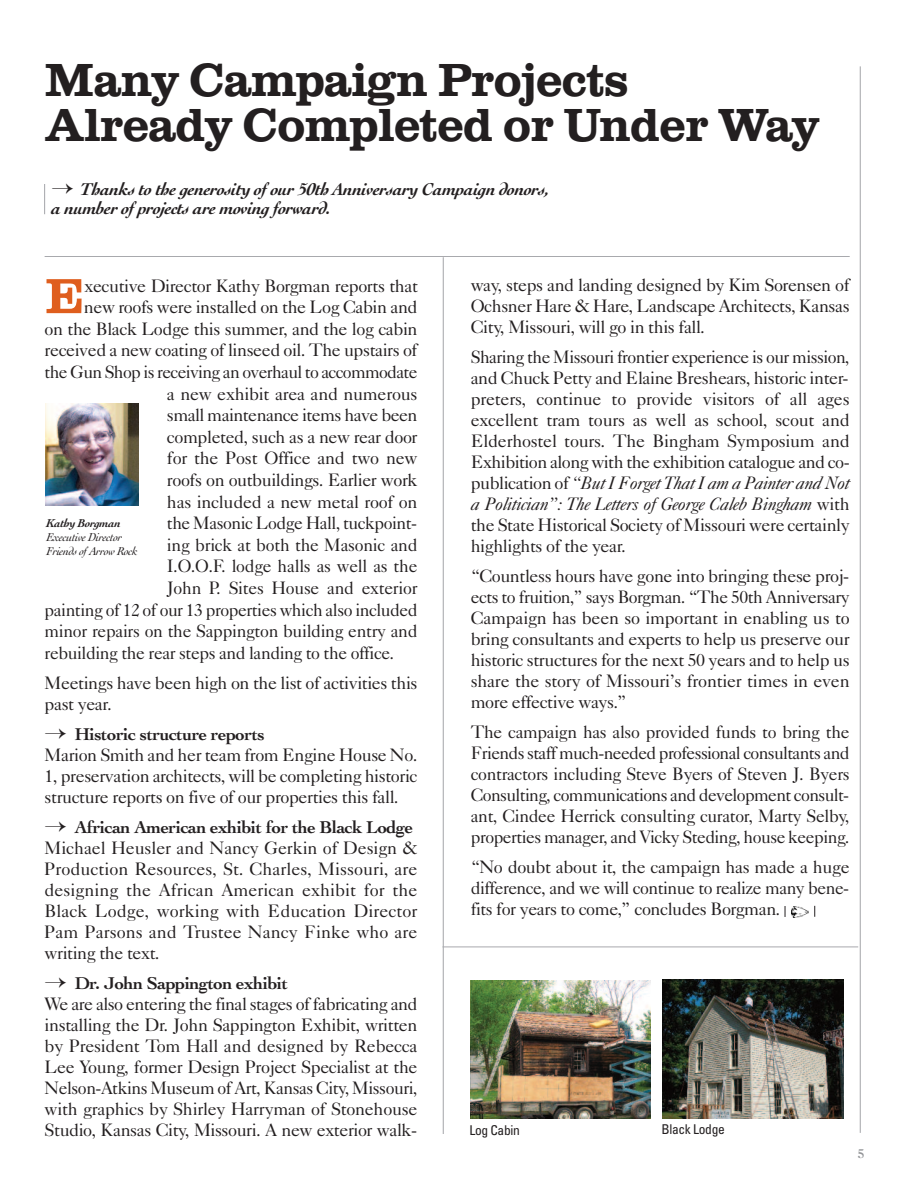
<style>
.page{position:relative;width:918px;height:1188px;background:#fff}
.page>*{position:absolute;margin:0;border:0;box-sizing:border-box;transform-origin:0 0}
.t1{font:700 51px "Clarendon T";color:#df5e1e}
.t2{font:700 48px/45px "Clarendon T";letter-spacing:-.025em;color:#231f20}
.t3{font:18px/21px "Caslon Five Forty";letter-spacing:-.025em;color:#231f20;text-align:justify}
.t4{font:italic 700 18px/18.8px "Cochin";letter-spacing:-.025em;color:#231f20}
.t5{font:700 18px "Cochin";letter-spacing:-.025em;color:#231f20}
.t6{font:condensed 13.5px "Univers";letter-spacing:-.025em;color:#231f20}
.t7{font:italic 12px/14.4px "Cochin";letter-spacing:-.025em;color:#231f20}
.t8{font:italic 700 12px "Cochin";letter-spacing:-.025em;color:#231f20}
.t9{font:12px "Caslon Three";color:#939598}
.s1{font-style:italic}
</style>
<div class="page">
<hr style="left:860px;top:66px;width:1px;height:1067px;background:#a8a9ad">
<hr style="left:443px;top:257px;width:1px;height:877px;background:#a8a9ad">
<img style="left:662px;top:980px;width:181px;height:138px">
<img style="left:471px;top:981px;width:180px;height:137px">
<hr style="left:44px;top:184px;width:1px;height:30px;background:#a8a9ad">
<img style="left:791px;top:906px;width:18px;height:11px">
<img style="left:45px;top:403px;width:93px;height:103px">
<hr style="left:45px;top:256px;width:805px;height:1px;background:#a8a9ad">
<hr style="left:442px;top:947px;width:416px;height:1px;background:#a8a9ad">
<h2 class="t2" style="left:45px;top:57px;width:777px">Many Campaign Projects<br>Already Completed or Under Way</h2>
<p class="t4" style="left:51px;top:182px;width:500px">→ Thanks to the generosity of our 50th Anniversary Campaign donors, a number of projects are moving forward.</p>
<h1 class="t1" style="left:45px;top:266px;width:41px">E</h1>
<p class="t3" style="left:85px;top:277px;width:335px">xecutive Director Kathy Borgman reports that</p>
<p class="t3" style="left:84px;top:298px;width:335px">new roofs were installed on the Log Cabin and</p>
<p class="t3" style="left:45px;top:320px;width:374px">on the Black Lodge this summer, and the log cabin</p>
<p class="t3" style="left:45px;top:342px;width:374px">received a new coating of linseed oil. The upstairs of</p>
<p class="t3" style="left:45px;top:363px;width:374px">the Gun Shop is receiving an overhaul to accommodate</p>
<p class="t3" style="left:167px;top:385px;width:252px">a new exhibit area and numerous</p>
<p class="t3" style="left:167px;top:406px;width:252px">small maintenance items have been</p>
<p class="t3" style="left:167px;top:428px;width:252px">completed, such as a new rear door</p>
<p class="t3" style="left:167px;top:450px;width:252px">for the Post Office and two new</p>
<p class="t3" style="left:167px;top:471px;width:252px">roofs on outbuildings. Earlier work</p>
<p class="t3" style="left:167px;top:493px;width:252px">has included a new metal roof on</p>
<p class="t3" style="left:167px;top:514px;width:252px">the Masonic Lodge Hall, tuckpoint-</p>
<p class="t3" style="left:167px;top:536px;width:252px">ing brick at both the Masonic and</p>
<p class="t3" style="left:167px;top:558px;width:252px">I.O.O.F. lodge halls as well as the</p>
<p class="t3" style="left:167px;top:579px;width:252px">John P. Sites House and exterior</p>
<p class="t3" style="left:45px;top:601px;width:374px">painting of 12 of our 13 properties which also included</p>
<p class="t3" style="left:45px;top:622px;width:374px">minor repairs on the Sappington building entry and</p>
<p class="t3" style="left:45px;top:644px;width:351px">rebuilding the rear steps and landing to the office.</p>
<p class="t3" style="left:45px;top:674px;width:374px">Meetings have been high on the list of activities this past year.</p>
<p class="t5" style="left:45px;top:727px;width:222px">→ Historic structure reports</p>
<p class="t3" style="left:45px;top:746px;width:374px">Marion Smith and her team from Engine House No.<br>1, preservation architects, will be completing historic structure reports on five of our properties this fall.</p>
<p class="t5" style="left:45px;top:820px;width:370px">→ African American exhibit for the Black Lodge</p>
<p class="t3" style="left:45px;top:839px;width:374px">Michael Heusler and Nancy Gerkin of Design &amp; Production Resources, St. Charles, Missouri, are designing the African American exhibit for the Black Lodge, working with Education Director Pam Parsons and Trustee Nancy Finke who are writing the text.</p>
<p class="t5" style="left:45px;top:976px;width:245px">→ Dr. John Sappington exhibit</p>
<p class="t3" style="left:45px;top:995px;width:374px">We are also entering the final stages of fabricating and installing the Dr. John Sappington Exhibit, written by President Tom Hall and designed by Rebecca Lee Young, former Design Project Specialist at the Nelson-Atkins Museum of Art, Kansas City, Missouri, with graphics by Shirley Harryman of Stonehouse Studio, Kansas City, Missouri. A new exterior walk-</p>
<p class="t8" style="left:46px;top:518px;width:76px">Kathy Borgman</p>
<p class="t7" style="left:46px;top:531px;width:93px">Executive Director<br>Friends of Arrow Rock</p>
<p class="t3" style="left:471px;top:276px;width:380px">way, steps and landing designed by Kim Sorensen of Ochsner Hare &amp; Hare, Landscape Architects, Kansas City, Missouri, will go in this fall.</p>
<p class="t3" style="left:471px;top:348px;width:380px">Sharing the Missouri frontier experience is our mission, and Chuck Petty and Elaine Breshears, historic inter&shy;preters, continue to provide visitors of all ages excellent tram tours as well as school, scout and Elderhostel tours. The Bingham Symposium and Exhibition along with the exhibition catalogue and co&shy;publication of <span class="s1">“But I Forget That I am a Painter and Not a Politician”: The Letters of George Caleb Bingham</span> with the State Historical Society of Missouri were certainly highlights of the year.</p>
<p class="t3" style="left:471px;top:567px;width:380px">“Countless hours have gone into bringing these proj&shy;ects to fruition,” says Borgman. “The 50th Anniversary Campaign has been so important in enabling us to bring consultants and experts to help us preserve our historic structures for the next 50 years and to help us share the story of Missouri’s frontier times in even more effective ways.”</p>
<p class="t3" style="left:471px;top:723px;width:380px">The campaign has also provided funds to bring the Friends staff much-needed professional consultants and contractors including Steve Byers of Steven J. Byers Consulting, communications and development consult&shy;ant, Cindee Herrick consulting curator, Marty Selby, properties manager, and Vicky Steding, house keeping.</p>
<p class="t3" style="left:471px;top:858px;width:380px">“No doubt about it, the campaign has made a huge difference, and we will continue to realize many bene&shy;fits for years to come,” concludes Borgman.</p>
<p class="t6" style="left:469px;top:1125px;width:52px">Log Cabin</p>
<p class="t6" style="left:661px;top:1124px;width:65px">Black Lodge</p>
<p class="t9" style="left:858px;top:1149px;width:8px">5</p>
</div>
